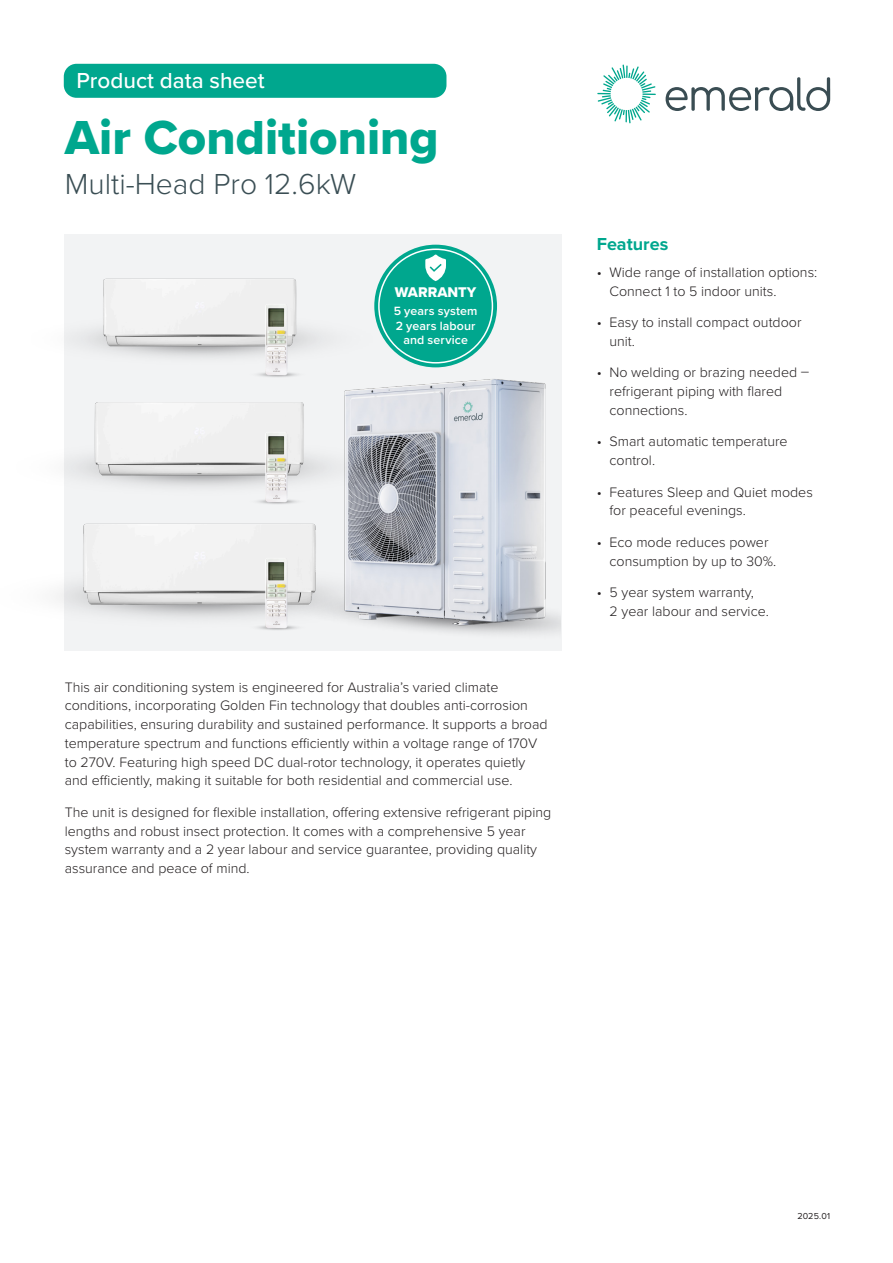
<style>
.page{position:relative;width:893px;height:1263px;background:#fff}
.page>*{position:absolute;margin:0;border:0;box-sizing:border-box;transform-origin:0 0}
.t1{font:49.5px "Proxima Nova Extrabld";color:#00a78e}
.t2{font:300 30px "Proxima Nova";color:#3a4e54}
.t3{font:500 22.5px "Proxima Nova";color:#fff}
.t4{font:700 18px "Proxima Nova";color:#00a78e}
.t5{font:14.55px "Proxima Nova Extrabld";color:#fff}
.t6{font:300 14.25px/18.8px "Proxima Nova";color:#231f20}
.t7{font:600 12.45px/14.5px "Proxima Nova";letter-spacing:.01em;color:#fff;text-align:center}
.t8{font:9px "Proxima Nova";letter-spacing:.01em;color:#231f20}
</style>
<div class="page">
<div style="left:65px;top:234px;width:497px;height:417px;background:#f2f3f4"></div>
<div style="left:374px;top:245px;width:123px;height:122px;background:#00a78e;border-radius:50%"></div>
<svg style="left:425px;top:254px;width:21px;height:27px"></svg>
<svg style="left:597px;top:65px;width:59px;height:58px"></svg>
<svg style="left:666px;top:77px;width:164px;height:34px"></svg>
<div style="left:64px;top:64px;width:382px;height:34px;background:#00a78e;border-radius:13px"></div>
<img style="left:344px;top:354px;width:217px;height:280px">
<img style="left:64px;top:300px;width:309px;height:82px">
<img style="left:94px;top:278px;width:218px;height:81px">
<img style="left:264px;top:302px;width:26px;height:57px">
<img style="left:64px;top:425px;width:323px;height:89px">
<img style="left:85px;top:359px;width:236px;height:117px">
<img style="left:264px;top:429px;width:26px;height:47px">
<img style="left:56px;top:549px;width:352px;height:99px">
<img style="left:72px;top:476px;width:262px;height:172px">
<img style="left:249px;top:622px;width:58px;height:11px">
<img style="left:264px;top:555px;width:26px;height:74px">
<h3 class="t3" style="left:77px;top:64px;width:190px">Product data sheet</h3>
<h1 class="t1" style="left:65px;top:100px;width:376px">Air Conditioning</h1>
<h2 class="t2" style="left:65px;top:162px;width:293px">Multi-Head Pro 12.6kW</h2>
<p class="t5" style="left:395px;top:282px;width:83px">WARRANTY</p>
<p class="t7" style="left:394px;top:303px;width:85px">5 years system<br>2 years labour and service</p>
<p class="t6" style="left:65px;top:677px;width:484px">This air conditioning system is engineered for Australia’s varied climate conditions, incorporating Golden Fin technology that doubles anti-corrosion capabilities, ensuring durability and sustained performance. It supports a broad temperature spectrum and functions efficiently within a voltage range of 170V to 270V. Featuring high speed DC dual-rotor technology, it operates quietly and efficiently, making it suitable for both residential and commercial use.</p>
<p class="t6" style="left:65px;top:802px;width:488px">The unit is designed for flexible installation, offering extensive refrigerant piping lengths and robust insect protection. It comes with a comprehensive 5 year system warranty and a 2 year labour and service guarantee, providing quality assurance and peace of mind.</p>
<p class="t4" style="left:597px;top:230px;width:73px">Features</p>
<p class="t6" style="left:609px;top:262px;width:209px;text-indent:-13px">• Wide range of installation options:<br>Connect 1 to 5 indoor units.</p>
<p class="t6" style="left:609px;top:312px;width:194px;text-indent:-13px">• Easy to install compact outdoor unit.</p>
<p class="t6" style="left:609px;top:362px;width:201px;text-indent:-13px">• No welding or brazing needed – refrigerant piping with flared connections.</p>
<p class="t6" style="left:609px;top:431px;width:180px;text-indent:-13px">• Smart automatic temperature control.</p>
<p class="t6" style="left:609px;top:482px;width:205px;text-indent:-13px">• Features Sleep and Quiet modes for peaceful evenings.</p>
<p class="t6" style="left:609px;top:532px;width:168px;text-indent:-13px">• Eco mode reduces power consumption by up to 30%.</p>
<p class="t6" style="left:609px;top:582px;width:161px;text-indent:-13px">• 5 year system warranty,<br>2 year labour and service.</p>
<p class="t8" style="left:797px;top:1211px;width:34px">2025.01</p>
</div>
